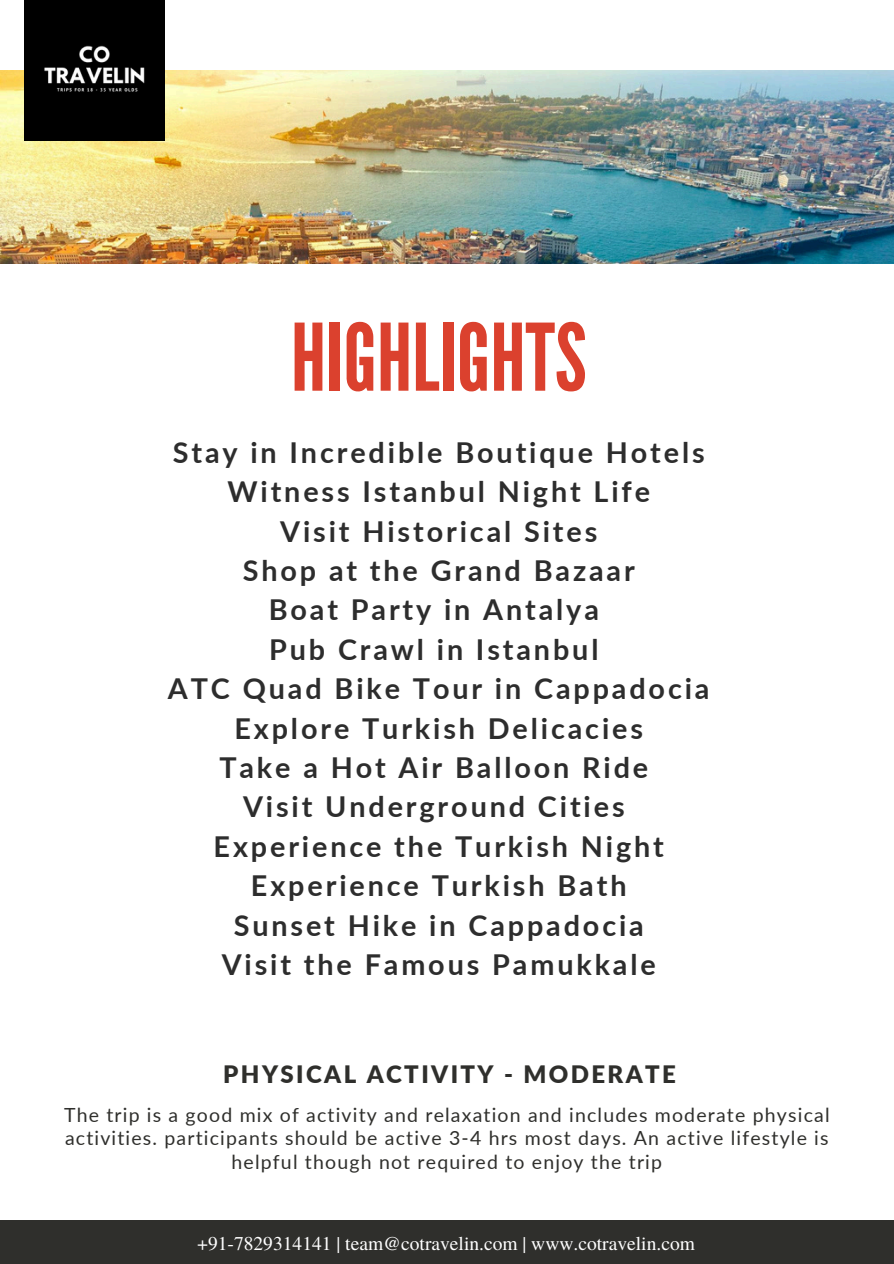
<style>
.page{position:relative;width:894px;height:1264px;background:#fff}
.page>*{position:absolute;margin:0;border:0;box-sizing:border-box;transform-origin:0 0}
.t1{font:92.7px "League Gothic";color:#db412e}
.t2{font:700 28.8px/39.3px "Lato";letter-spacing:.1em;color:#2d2d2d;text-align:center}
.t3{font:900 24px "Lato";letter-spacing:.1em;color:#2f2f2c}
.t4{font:19.5px/23.7px "Lato";letter-spacing:.06em;color:#2f2f2c;text-align:center}
.t5{font:19.5px "Te X Gyre Termes";color:#fff}
</style>
<div class="page">
<img style="left:0;top:70px;width:893px;height:194px">
<img style="left:24px;top:0;width:141px;height:141px">
<div style="left:0;top:1220px;width:893px;height:43px;background:#2f2f2c"></div>
<h1 class="t1" style="left:291px;top:304px;width:297px">HIGHLIGHTS</h1>
<h2 class="t2" style="left:168px;top:432px;width:543px">Stay in Incredible Boutique Hotels<br>Witness Istanbul Night Life<br>Visit Historical Sites<br>Shop at the Grand Bazaar<br>Boat Party in Antalya<br>Pub Crawl in Istanbul<br>ATC Quad Bike Tour in Cappadocia<br>Explore Turkish Delicacies<br>Take a Hot Air Balloon Ride<br>Visit Underground Cities<br>Experience the Turkish Night<br>Experience Turkish Bath<br>Sunset Hike in Cappadocia<br>Visit the Famous Pamukkale</h2>
<p class="t3" style="left:223px;top:1059px;width:454px">PHYSICAL ACTIVITY - MODERATE</p>
<p class="t4" style="left:64px;top:1102px;width:766px">The trip is a good mix of activity and relaxation and includes moderate physical activities. participants should be active 3-4 hrs most days. An active lifestyle is helpful though not required to enjoy the trip</p>
<h3 class="t5" style="left:197px;top:1229px;width:499px">+91-7829314141 | team@cotravelin.com | www.cotravelin.com</h3>
</div>
